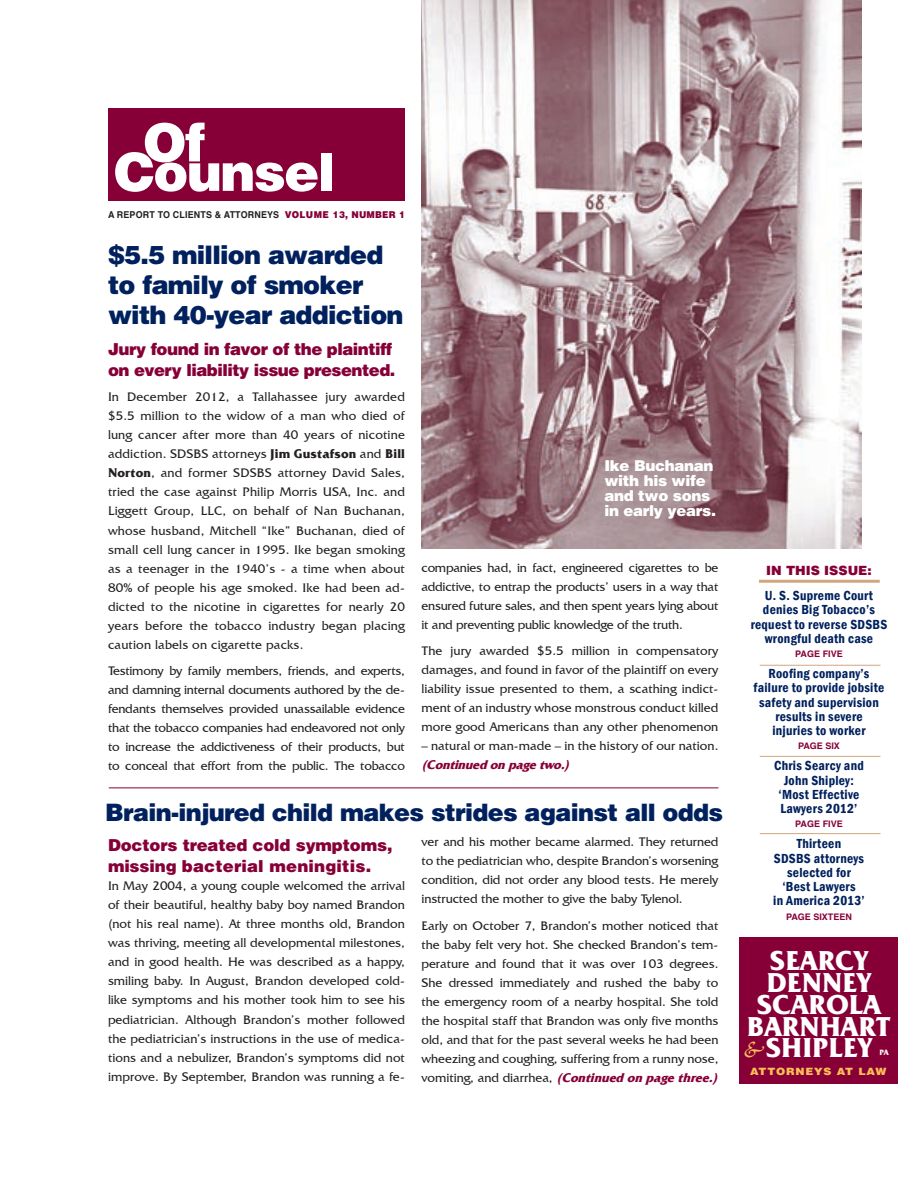
<style>
.page{position:relative;width:918px;height:1188px;background:#fff}
.page>*{position:absolute;margin:0;border:0;box-sizing:border-box;transform-origin:0 0}
.t1{font:900 52.5px "Helvetica LT Std";letter-spacing:-.03em;color:#fff}
.t2{font:700 27.45px "Friz Quadrata IT Cby BT";color:#fff}
.t3{font:900 25.5px/30px "Helvetica LT Std";letter-spacing:-.03em;color:#00215d}
.t4{font:900 24px "Helvetica LT Std";letter-spacing:-.025em;color:#00215d}
.t5{font:900 16.5px/21px "Helvetica LT Std";letter-spacing:-.03em;color:#860037}
.t6{font:900 16.5px/21px "Helvetica LT Std";letter-spacing:-.01em;color:#860037}
.t7{font:900 15px/15px "Helvetica LT Std";letter-spacing:-.02em;color:#fff}
.t8{font:600 condensed 13.5px/14.2px "Franklin Gothic";letter-spacing:.02em;color:#00215d;text-align:center}
.t9{font:12.75px/19px "Friz Quadrata IT Cby BT";letter-spacing:-.005em;color:#231f20;text-align:justify}
.t10{font:italic 700 12.75px "Friz Quadrata IT Cby BT";color:#860037}
.t11{font:900 12.75px "Helvetica LT Std";color:#860037}
.t12{font:900 10.05px "Helvetica LT Std";letter-spacing:.07em;color:#fdbe56;scale:1.1 1}
.t13{font:700 9.45px "Helvetica";letter-spacing:.02em;color:#231f20;scale:.94 1}
.t14{font:700 9px "Helvetica";color:#860037}
.t15{font:700 7.8px "Friz Quadrata IT Cby BT";color:#fff}
.s1{font-family:"Helvetica LT Std";font-weight:900;color:#860037}
.s2{font-weight:700}
.s3{font-weight:700;font-style:italic;color:#860037}
.s4{font-family:"Quill";font-weight:400;font-size:24.75px;color:#fdbe56}
</style>
<div class="page">
<div style="left:740px;top:938px;width:158px;height:146px;background:#860037"></div>
<hr style="left:109px;top:788px;width:609px;height:1px;background:#860037">
<div style="left:108px;top:108px;width:297px;height:93px;background:#860037"></div>
<hr style="left:759px;top:580px;width:121px;height:3px;background:#d0a780">
<hr style="left:760px;top:665px;width:120px;height:1px;background:#d0a780">
<hr style="left:760px;top:756px;width:120px;height:1px;background:#d0a780">
<hr style="left:760px;top:833px;width:120px;height:1px;background:#d0a780">
<img style="left:422px;top:0;width:439px;height:549px">
<h1 class="t1" style="left:143px;top:108px;width:64px">Of</h1>
<h1 class="t1" style="left:114px;top:138px;width:223px">Counsel</h1>
<p class="t13" style="left:108px;top:207px;width:317px">A REPORT TO CLIENTS &amp; ATTORNEYS <span class="s1">VOLUME 13, NUMBER 1</span></p>
<h3 class="t3" style="left:108px;top:239px;width:297px">$5.5 million awarded to family of smoker with 40-year addiction</h3>
<p class="t5" style="left:108px;top:339px;width:289px">Jury found in favor of the plaintiff on every liability issue presented.</p>
<p class="t9" style="left:108px;top:387px;width:299px">In December 2012, a Tallahassee jury awarded $5.5 million to the widow of a man who died of lung cancer after more than 40 years of nicotine addiction. SDSBS attorneys <span class="s2">Jim Gustafson</span> and <span class="s2">Bill Norton</span>, and former SDSBS attorney David Sales, tried the case against Philip Morris USA, Inc. and Liggett Group, LLC, on behalf of Nan Buchanan, whose husband, Mitchell “Ike” Buchanan, died of small cell lung cancer in 1995. Ike began smoking as a teenager in the 1940’s - a time when about 80% of people his age smoked. Ike had been ad&shy;dicted to the nicotine in cigarettes for nearly 20 years before the tobacco industry began placing caution labels on cigarette packs.</p>
<p class="t9" style="left:108px;top:661px;width:298px">Testimony by family members, friends, and experts, and damning internal documents authored by the de&shy;fendants themselves provided unassailable evidence that the tobacco companies had endeavored not only to increase the addictiveness of their products, but to conceal that effort from the public. The tobacco</p>
<p class="t7" style="left:604px;top:458px;width:113px">Ike Buchanan with his wife and two sons in early years.</p>
<p class="t9" style="left:421px;top:558px;width:299px">companies had, in fact, engineered cigarettes to be addictive, to entrap the products’ users in a way that ensured future sales, and then spent years lying about it and preventing public knowledge of the truth.</p>
<p class="t9" style="left:421px;top:641px;width:298px">The jury awarded $5.5 million in compensatory damages, and found in favor of the plaintiff on every liability issue presented to them, a scathing indict&shy;ment of an industry whose monstrous conduct killed more good Americans than any other phenomenon</p>
<p class="t9" style="left:421px;top:736px;width:298px">– natural or man-made – in the history of our nation.</p>
<p class="t10" style="left:422px;top:757px;width:153px">(Continuedonpagetwo.)</p>
<h3 class="t4" style="left:105px;top:797px;width:620px">Brain-injured child makes strides against all odds</h3>
<p class="t6" style="left:108px;top:834px;width:286px">Doctors treated cold symptoms, missing bacterial meningitis.</p>
<p class="t9" style="left:421px;top:832px;width:298px">ver and his mother became alarmed. They returned to the pediatrician who, despite Brandon’s worsening condition, did not order any blood tests. He merely instructed the mother to give the baby Tylenol.</p>
<p class="t9" style="left:421px;top:916px;width:302px;text-align:left">Early on October 7, Brandon’s mother noticed that the baby felt very hot. She checked Brandon’s tem&shy;perature and found that it was over 103 degrees.<br>She dressed immediately and rushed the baby to the emergency room of a nearby hospital. She told the hospital staff that Brandon was only five months old, and that for the past several weeks he had been wheezing and coughing, suffering from a runny nose, v o m i t i ng , a n d d i a r r h e a , <span class="s3">(Continuedonpagethree.)</span></p>
<p class="t9" style="left:108px;top:876px;width:299px">In May 2004, a young couple welcomed the arrival of their beautiful, healthy baby boy named Brandon (not his real name). At three months old, Brandon was thriving, meeting all developmental milestones, and in good health. He was described as a happy, smiling baby. In August, Brandon developed cold&shy;like symptoms and his mother took him to see his pediatrician. Although Brandon’s mother followed the pediatrician’s instructions in the use of medica&shy;tions and a nebulizer, Brandon’s symptoms did not improve. By September, Brandon was running a fe-</p>
<p class="t11" style="left:766px;top:562px;width:107px">IN THIS ISSUE:</p>
<p class="t8" style="left:751px;top:588px;width:138px">U. S. Supreme Court denies Big Tobacco’s request to reverse SDSBS wrongful death case</p>
<p class="t14" style="left:795px;top:647px;width:49px">PAGE FIVE</p>
<p class="t8" style="left:754px;top:666px;width:132px">Roofing company’s failure to provide jobsite safety and supervision results in severe injuries to worker</p>
<p class="t14" style="left:798px;top:739px;width:43px">PAGE SIX</p>
<p class="t8" style="left:774px;top:759px;width:91px">Chris Searcy and<br>John Shipley: ‘Most Effective<br>Lawyers 2012’</p>
<p class="t14" style="left:795px;top:817px;width:49px">PAGE FIVE</p>
<p class="t8" style="left:773px;top:837px;width:93px">Thirteen<br>SDSBS attorneys selected for ‘Best Lawyers<br>in America 2013’</p>
<p class="t14" style="left:786px;top:909px;width:67px">PAGE SIXTEEN</p>
<h2 class="t2" style="left:770px;top:944px;width:100px">SEARCY</h2>
<h2 class="t2" style="left:766px;top:966px;width:106px">DENNEY</h2>
<h2 class="t2" style="left:756px;top:988px;width:126px">SCAROLA</h2>
<h2 class="t2" style="left:747px;top:1009px;width:145px">BARNHART</h2>
<h2 class="t2" style="left:744px;top:1031px;width:129px"><span class="s4">&amp;</span>SHIPLEY</h2>
<p class="t12" style="left:750px;top:1065px;width:125px">Atto rneys at Law</p>
<p class="t15" style="left:879px;top:1047px;width:11px">PA</p>
</div>
